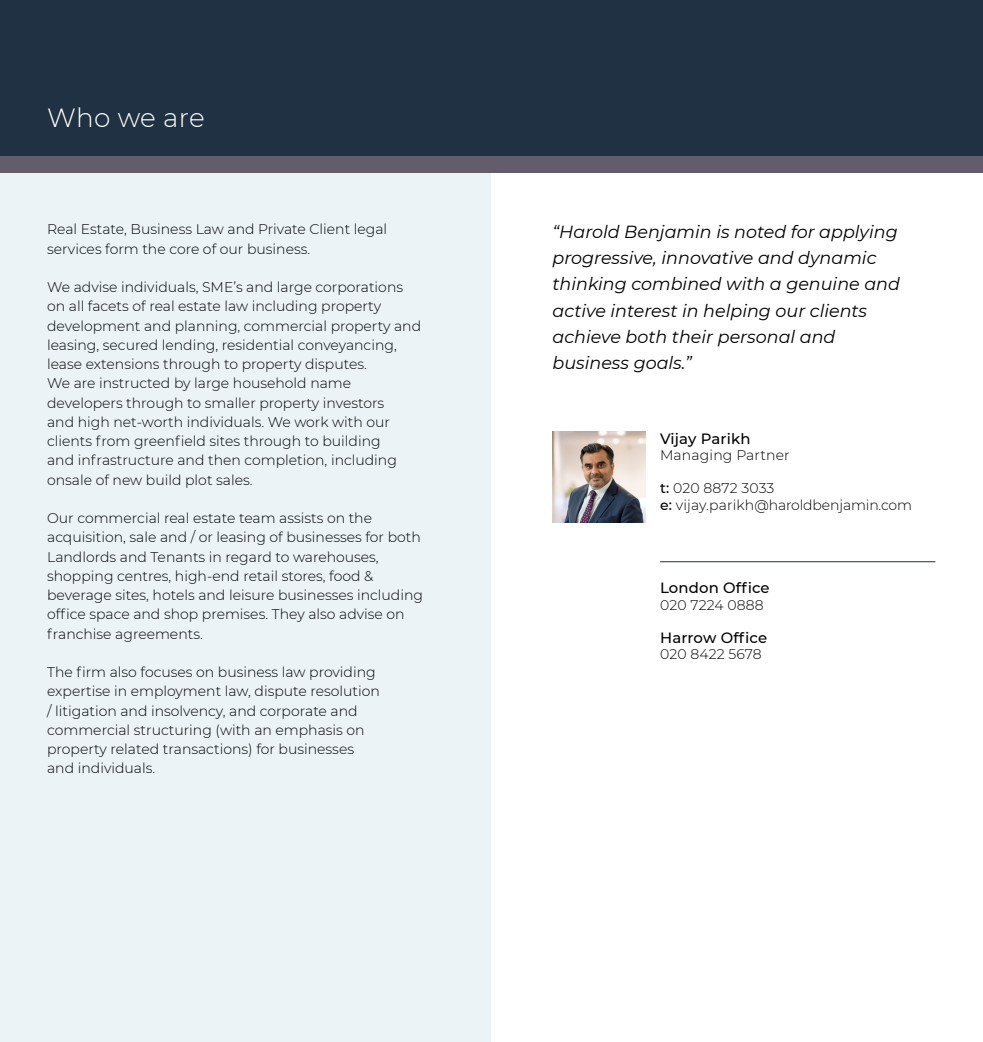
<style>
.page{position:relative;width:983px;height:1042px;background:#fff}
.page>*{position:absolute;margin:0;border:0;box-sizing:border-box;transform-origin:0 0}
.t1{font:300 26.25px "Montserrat";letter-spacing:.01em;color:#fff}
.t2{font:italic 17.5px/26.2px "Montserrat";color:#000001}
.t3{font:500 14.88px "Montserrat";letter-spacing:.01em;color:#000001}
.t4{font:300 14px/19.2px "Montserrat";color:#000001}
.s1{font-weight:500}
</style>
<div class="page">
<div style="left:0;top:79px;width:490px;height:963px;background:#ebf3f6"></div>
<div style="left:0;top:0;width:982px;height:172px;background:#1f3142"></div>
<div style="left:0;top:157px;width:982px;height:16px;background:#635c6b"></div>
<img style="left:552px;top:432px;width:93px;height:90px">
<hr style="left:660px;top:561px;width:275px;height:1px;background:#1f3142">
<h1 class="t1" style="left:47px;top:100px;width:159px">Who we are</h1>
<p class="t4" style="left:47px;top:219px;width:341px">Real Estate, Business Law and Private Client legal services form the core of our business.</p>
<p class="t4" style="left:47px;top:277px;width:375px">We advise individuals, SME’s and large corporations on all facets of real estate law including property development and planning, commercial property and leasing, secured lending, residential conveyancing, lease extensions through to property disputes.<br>We are instructed by large household name developers through to smaller property investors<br>and high net-worth individuals. We work with our clients from greenfield sites through to building<br>and infrastructure and then completion, including onsale of new build plot sales.</p>
<p class="t4" style="left:47px;top:508px;width:377px">Our commercial real estate team assists on the acquisition, sale and / or leasing of businesses for both Landlords and Tenants in regard to warehouses, shopping centres, high-end retail stores, food &amp; beverage sites, hotels and leisure businesses including office space and shop premises. They also advise on franchise agreements.</p>
<p class="t4" style="left:47px;top:662px;width:334px">The firm also focuses on business law providing expertise in employment law, dispute resolution / litigation and insolvency, and corporate and commercial structuring (with an emphasis on property related transactions) for businesses and individuals.</p>
<p class="t2" style="left:552px;top:218px;width:349px">“Harold Benjamin is noted for applying progressive, innovative and dynamic thinking combined with a genuine and active interest in helping our clients achieve both their personal and business goals.”</p>
<p class="t3" style="left:660px;top:428px;width:92px">Vijay Parikh</p>
<p class="t4" style="left:660px;top:445px;width:131px">Managing Partner</p>
<p class="t4" style="left:660px;top:480px;width:253px;line-height:16.6px"><span class="s1">t:</span> 020 8872 3033<br><span class="s1">e:</span> vijay.parikh@haroldbenjamin.com</p>
<p class="t3" style="left:660px;top:577px;width:111px">London Office</p>
<p class="t4" style="left:660px;top:594px;width:105px">020 7224 0888</p>
<p class="t3" style="left:660px;top:627px;width:108px">Harrow Office</p>
<p class="t4" style="left:660px;top:644px;width:103px">020 8422 5678</p>
</div>
